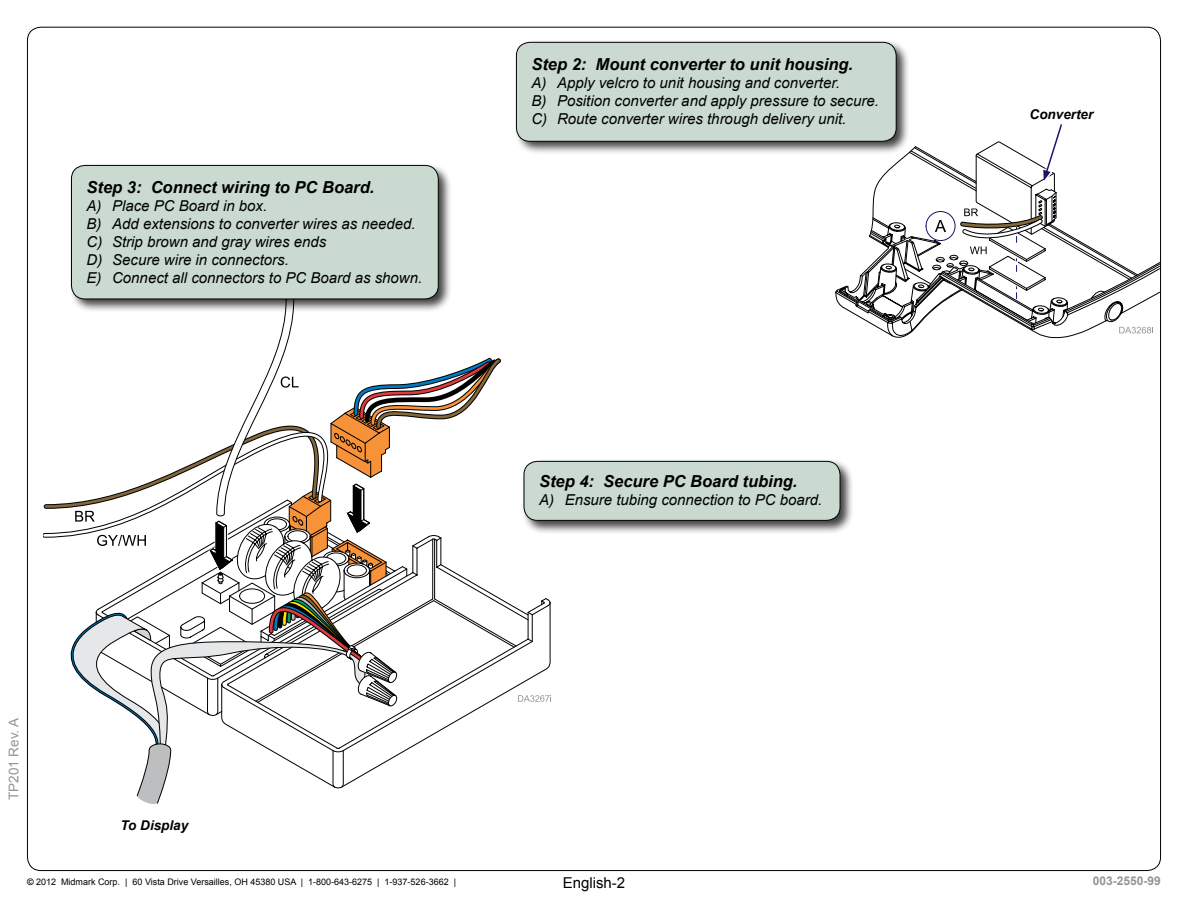
<style>
.page{position:relative;width:1188px;height:918px;background:#fff}
.page>*{position:absolute;margin:0;border:0;box-sizing:border-box;transform-origin:0 0}
.t1{font:italic 700 16.5px "Arial";color:#000}
.t2{font:italic 15px/18px "Arial";color:#000}
.t3{font:15px "Arial";color:#000}
.t4{font:italic 700 13.5px "Arial";color:#000}
.t5{font:13.5px "Arial";color:#939598}
.t6{font:700 12px "Arial";color:#939598}
.t7{font:9px "Arial";color:#000}
.s1{font-weight:700}
</style>
<div class="page">
<svg style="left:43px;top:313px;width:508px;height:491px"></svg>
<div style="left:514px;top:40px;width:396px;height:115px;background:#000;opacity:.75"></div>
<div style="left:516px;top:42px;width:380px;height:99px;background:#cadad1;border-radius:13px"></div>
<div style="left:516px;top:42px;width:380px;height:99px;border:1px solid #000;border-radius:13px"></div>
<div style="left:69px;top:163px;width:384px;height:150px;background:#000;opacity:.75"></div>
<div style="left:71px;top:165px;width:367px;height:134px;background:#cadad1;border-radius:14px"></div>
<div style="left:71px;top:165px;width:367px;height:134px;border:1px solid #000;border-radius:14px"></div>
<div style="left:521px;top:459px;width:333px;height:75px;background:#000;opacity:.75"></div>
<div style="left:524px;top:461px;width:316px;height:59px;background:#cadad1;border-radius:13px"></div>
<div style="left:524px;top:461px;width:316px;height:60px;border:1px solid #000;border-radius:13px"></div>
<svg style="left:835px;top:121px;width:326px;height:217px"></svg>
<p class="t1" style="left:87px;top:176px;width:289px">Step 3: Connect wiring to PC Board.</p>
<p class="t2" style="left:87px;top:197px;width:335px">A) Place PC Board in box.<br>B) Add extensions to converter wires as needed.<br>C) Strip brown and gray wires ends<br>D) Secure wire in connectors.<br>E) Connect all connectors to PC Board as shown.</p>
<p class="t1" style="left:531px;top:53px;width:323px">Step 2: Mount converter to unit housing.</p>
<p class="t2" style="left:531px;top:73px;width:347px">A) Apply velcro to unit housing and converter.<br>B) Position converter and apply pressure to secure.<br>C) Route converter wires through delivery unit.</p>
<p class="t1" style="left:539px;top:471px;width:260px">Step 4: Secure PC Board tubing.</p>
<p class="t2" style="left:539px;top:491px;width:282px">A) Ensure tubing connection to PC board.</p>
<p class="t5" style="left:5px;top:800px;width:84px;rotate:-90deg">TP201 Rev. A</p>
<p class="t4" style="left:121px;top:816px;width:69px">To Display</p>
<p class="t7" style="left:27px;top:876px;width:431px"><span class="s1">©</span> 2012 Midmark Corp. | 60 Vista Drive Versailles, OH 45380 USA | 1-800-643-6275 | 1-937-526-3662 |</p>
<p class="t3" style="left:563px;top:873px;width:64px">English-2</p>
<p class="t4" style="left:1030px;top:105px;width:66px">Converter</p>
<p class="t6" style="left:1093px;top:873px;width:70px">003-2550-99</p>
</div>
